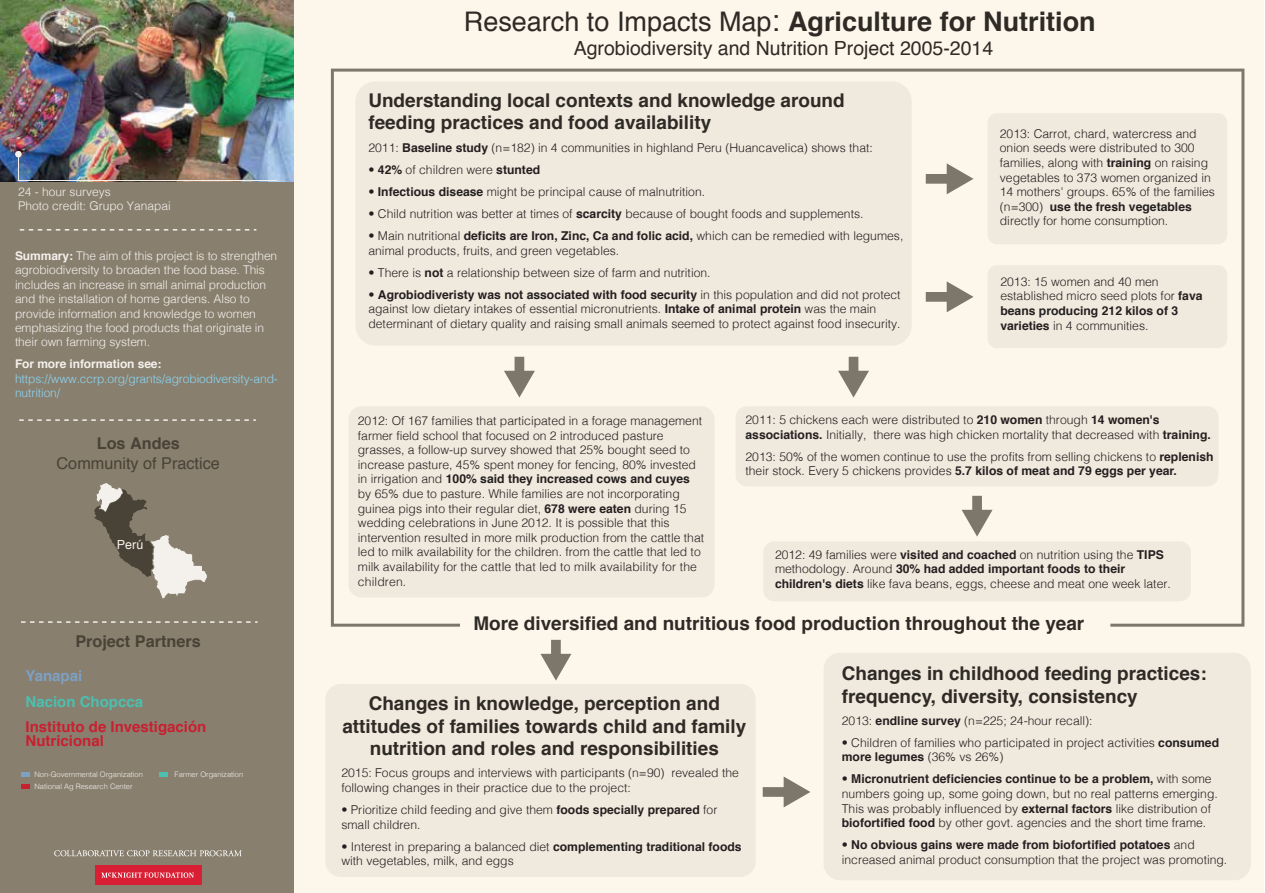
<style>
.page{position:relative;width:1265px;height:893px;background:#fff}
.page>*{position:absolute;margin:0;border:0;box-sizing:border-box;transform-origin:0 0}
.t1{font:700 27px "Helvetica";color:#2e2a25}
.t2{font:19.5px "Helvetica";color:#2e2a25}
.t3{font:700 18.9px/22.6px "Helvetica";color:#2e2a25}
.t4{font:700 16.2px "Helvetica";color:#494236}
.t5{font:16.2px "Helvetica";color:#494236}
.t6{font:700 15px/13.5px "Helvetica";color:#c92030}
.t7{font:700 15px "Helvetica";color:#4bc0af}
.t8{font:700 15px "Helvetica";color:#7da0c4}
.t9{font:12.6px "Helvetica";color:#f4f0eb}
.t10{font:300 12.15px/14.5px "Helvetica";color:#231f20}
.t11{font:300 12px/14.4px "Helvetica";letter-spacing:-.01em;color:#f4f0eb}
.t12{font:300 12px/14.4px "Helvetica";letter-spacing:-.01em;color:#8cd6f2}
.t13{font:700 12px "Helvetica";letter-spacing:-.01em;color:#f4f0eb}
.t14{font:300 7.5px/12.5px "Helvetica";color:#f4f0eb}
.s1{font-weight:700}
.s2{font-weight:400}
.s3{font-weight:400;font-size:30px}
</style>
<div class="page">
<div style="left:0;top:0;width:1263px;height:892px;background:#fdf6eb"></div>
<div style="left:0;top:0;width:293px;height:893px;background:#887f6f"></div>
<img style="left:0;top:0;width:293px;height:181px">
<div style="left:325px;top:684px;width:430px;height:193px;background:#f0e9dd;border-radius:15px"></div>
<div style="left:823px;top:653px;width:427px;height:227px;background:#f0e9dd;border-radius:17px"></div>
<svg style="left:762px;top:776px;width:48px;height:31px"></svg>
<svg style="left:540px;top:640px;width:31px;height:40px"></svg>
<svg style="left:331px;top:69px;width:913px;height:558px;fill:#f0e9dd"></svg>
<svg style="left:94px;top:483px;width:113px;height:116px"></svg>
<svg style="left:19px;top:419px;width:237px;height:2px"></svg>
<svg style="left:20px;top:229px;width:236px;height:2px"></svg>
<svg style="left:21px;top:621px;width:237px;height:2px"></svg>
<svg style="left:54px;top:850px;width:188px;height:6px"></svg>
<div style="left:95px;top:865px;width:106px;height:20px;background:#d91f33"></div>
<svg style="left:101px;top:872px;width:93px;height:6px"></svg>
<hr style="left:18px;top:180px;width:259px;height:1px;background:#f4f0eb">
<svg style="left:18px;top:157px;width:1px;height:23px"></svg>
<div style="left:15px;top:151px;width:7px;height:6px;background:#f4f0eb;border-radius:50%"></div>
<svg style="left:22px;top:772px;width:8px;height:4px"></svg>
<svg style="left:22px;top:785px;width:8px;height:4px"></svg>
<svg style="left:159px;top:772px;width:9px;height:4px"></svg>
<p class="t11" style="left:18px;top:183px;width:154px">24 - hour surveys<br>Photo credit: Grupo Yanapai</p>
<p class="t11" style="left:15px;top:248px;width:264px"><span class="s1">Summary:</span> The aim of this project is to strengthen agrobiodiversity to broaden the food base. This includes an increase in small animal production and the installation of home gardens. Also to provide information and knowledge to women emphasizing the food products that originate in their own farming system.</p>
<p class="t13" style="left:15px;top:354px;width:148px">For more information see:</p>
<p class="t12" style="left:15px;top:370px;width:264px">https://www.ccrp.org/grants/agrobiodiversity-and&shy;nutrition/</p>
<h3 class="t4" style="left:97px;top:430px;width:84px">Los Andes</h3>
<h3 class="t5" style="left:57px;top:450px;width:165px">Community of Practice</h3>
<p class="t9" style="left:117px;top:535px;width:28px">Perú</p>
<h3 class="t4" style="left:75px;top:628px;width:127px">Project Partners</h3>
<p class="t8" style="left:26px;top:663px;width:58px">Yanapai</p>
<p class="t7" style="left:26px;top:689px;width:119px">Nacion Chopcca</p>
<p class="t6" style="left:26px;top:720px;width:182px">Instituto de Investigación<br>Nutricional</p>
<p class="t14" style="left:35px;top:767px;width:110px">Non-Governmental Organization<br>National Ag Research Center</p>
<p class="t14" style="left:174px;top:767px;width:70px">Farmer Organization</p>
<h1 class="t1" style="left:464px;top:0;width:633px"><span class="s2">Research to Impacts Map</span><span class="s3">:</span> Agriculture for Nutrition</h1>
<h2 class="t2" style="left:574px;top:33px;width:421px">Agrobiodiversity and Nutrition Project 2005-2014</h2>
<h3 class="t3" style="left:368px;top:89px;width:478px">Understanding local contexts and knowledge around feeding practices and food availability</h3>
<p class="t10" style="left:368px;top:139px;width:506px">2011: <span class="s1">Baseline study</span> (n=182) in 4 communities in highland Peru (Huancavelica) shows that:</p>
<p class="t10" style="left:368px;top:161px;width:173px">• <span class="s1">42%</span> of children were <span class="s1">stunted</span></p>
<p class="t10" style="left:368px;top:183px;width:338px">• <span class="s1">Infectious disease</span> might be principal cause of malnutrition.</p>
<p class="t10" style="left:368px;top:205px;width:496px">• Child nutrition was better at times of <span class="s1">scarcity</span> because of bought foods and supplements.</p>
<p class="t10" style="left:368px;top:228px;width:536px">• Main nutritional <span class="s1">deficits are Iron, Zinc, Ca and folic acid,</span> which can be remedied with legumes, animal products, fruits, and green vegetables.</p>
<p class="t10" style="left:368px;top:264px;width:344px">• There is <span class="s1">not</span> a relationship between size of farm and nutrition.</p>
<p class="t10" style="left:368px;top:286px;width:534px">• <span class="s1">Agrobiodiveristy was not associated with food security</span> in this population and did not protect against low dietary intakes of essential micronutrients. <span class="s1">Intake of animal protein</span> was the main determinant of dietary quality and raising small animals seemed to protect against food insecurity.</p>
<p class="t10" style="left:999px;top:125px;width:216px">2013: Carrot, chard, watercress and onion seeds were distributed to 300 families, along with <span class="s1">training</span> on raising vegetables to 373 women organized in 14 mothers' groups. 65% of the families (n=300) <span class="s1">use the fresh vegetables </span>directly for home consumption.</p>
<p class="t10" style="left:1000px;top:273px;width:204px">2013: 15 women and 40 men established micro seed plots for <span class="s1">fava beans producing 212 kilos of 3 varieties</span> in 4 communities.</p>
<p class="t10" style="left:358px;top:412px;width:348px">2012: Of 167 families that participated in a forage management farmer field school that focused on 2 introduced pasture grasses, a follow-up survey showed that 25% bought seed to increase pasture, 45% spent money for fencing, 80% invested in irrigation and <span class="s1">100% said they increased cows and cuyes </span>by 65% due to pasture. While families are not incorporating guinea pigs into their regular diet, <span class="s1">678 were eaten</span> during 15 wedding celebrations in June 2012. It is possible that this intervention resulted in more milk production from the cattle that led to milk availability for the children. from the cattle that led to milk availability for the cattle that led to milk availability for the children.</p>
<p class="t10" style="left:745px;top:411px;width:467px">2011: 5 chickens each were distributed to <span class="s1">210 women</span> through <span class="s1">14 women's associations.</span> Initially, there was high chicken mortality that decreased with <span class="s1">training.</span></p>
<p class="t10" style="left:745px;top:448px;width:469px">2013: 50% of the women continue to use the profits from selling chickens to <span class="s1">replenish </span>their stock. Every 5 chickens provides <span class="s1">5.7 kilos of meat and 79 eggs per year.</span></p>
<p class="t10" style="left:775px;top:546px;width:397px">2012: 49 families were <span class="s1">visited and coached</span> on nutrition using the <span class="s1">TIPS </span>methodology. Around <span class="s1">30% had added important foods to their children's diets</span> like fava beans, eggs, cheese and meat one week later.</p>
<h3 class="t3" style="left:473px;top:612px;width:612px">More diversified and nutritious food production throughout the year</h3>
<h3 class="t3" style="left:342px;top:692px;width:405px;text-align:center">Changes in knowledge, perception and attitudes of families towards child and family nutrition and roles and responsibilities</h3>
<p class="t10" style="left:341px;top:765px;width:399px">2015: Focus groups and interviews with participants (n=90) revealed the following changes in their practice due to the project:</p>
<p class="t10" style="left:341px;top:801px;width:377px">• Prioritize child feeding and give them <span class="s1">foods specially prepared</span> for small children.</p>
<p class="t10" style="left:341px;top:838px;width:402px">• Interest in preparing a balanced diet <span class="s1">complementing traditional foods </span>with vegetables, milk, and eggs</p>
<h3 class="t3" style="left:842px;top:662px;width:366px">Changes in childhood feeding practices: frequency, diversity, consistency</h3>
<p class="t10" style="left:842px;top:712px;width:252px">2013: <span class="s1">endline survey</span> (n=225; 24-hour recall):</p>
<p class="t10" style="left:842px;top:734px;width:379px">• Children of families who participated in project activities <span class="s1">consumed more legumes</span> (36% vs 26%)</p>
<p class="t10" style="left:842px;top:771px;width:377px">• <span class="s1">Micronutrient deficiencies continue to be a problem,</span> with some numbers going up, some going down, but no real patterns emerging.<br>This was probably influenced by <span class="s1">external factors</span> like distribution of <span class="s1">biofortified food</span> by other govt. agencies and the short time frame.</p>
<p class="t10" style="left:842px;top:837px;width:387px">• <span class="s1">No obvious gains were made from biofortified potatoes</span> and increased animal product consumption that the project was promoting.</p>
</div>
